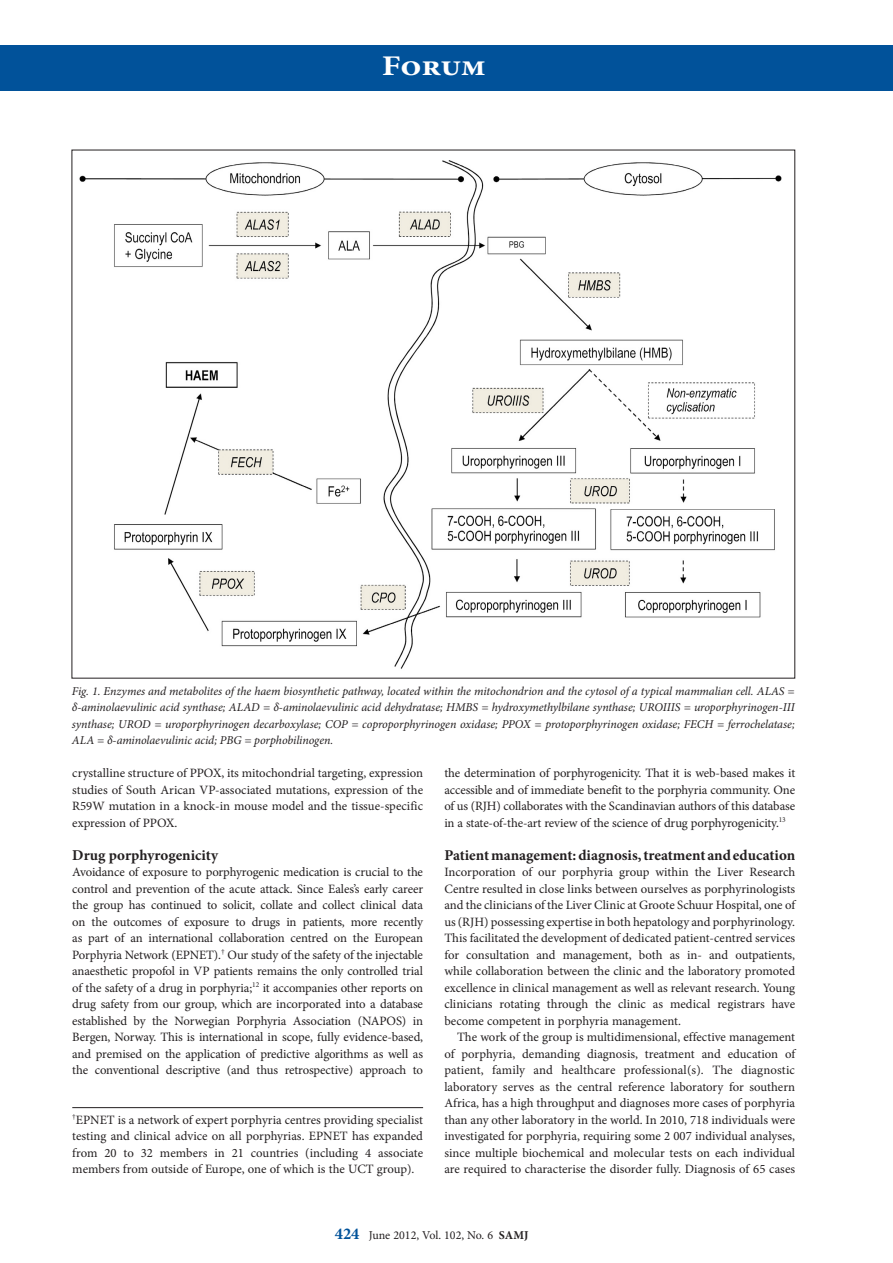
<style>
.page{position:relative;width:893px;height:1263px;background:#fff}
.page>*{position:absolute;margin:0;border:0;box-sizing:border-box;transform-origin:0 0}
.t1{font:700 28.5px "Minion Pro";letter-spacing:-.01em;color:#fff;scale:1.2 1}
.C_HEAD{font:700 15px "Minion Pro";color:#231f20}
.BODY_TEXT_1ST_PARAGR{font:12.75px/16.5px "Minion Pro";letter-spacing:-.005em;color:#231f20;text-align:justify}
.BODY_TEXT_INDENT{font:12.75px/16.5px "Minion Pro";color:#231f20;text-align:justify}
.CAPTIONS{font:italic 12px/16.5px "Minion Pro";letter-spacing:-.005em;color:#231f20;text-align:justify}
.t2{font:12px "Minion Pro";color:#231f20}
.s1{font-weight:700;font-size:16.5px;color:#01529a}
.s2{font-weight:700}
</style>
<div class="page">
<div style="left:0;top:45px;width:893px;height:45px;background:#01529a"></div>
<img style="left:79px;top:160px;width:703px;height:509px">
<hr style="left:72px;top:1107px;width:351px;height:1px;background:#231f20">
<h1 class="t1" style="left:382px;top:46px;width:88px">Forum</h1>
<p class="CAPTIONS" style="left:72px;top:682px;width:724px">Fig. 1. Enzymes and metabolites of the haem biosynthetic pathway, located within the mitochondrion and the cytosol of a typical mammalian cell. ALAS = δ-aminolaevulinic acid synthase; ALAD = δ-aminolaevulinic acid dehydratase; HMBS = hydroxymethylbilane synthase; UROIIIS = uroporphyrinogen-III synthase; UROD = uroporphyrinogen decarboxylase; COP = coproporphyrinogen oxidase; PPOX = protoporphyrinogen oxidase; FECH = ferrochelatase; ALA = δ-aminolaevulinic acid; PBG = porphobilinogen.</p>
<p class="BODY_TEXT_1ST_PARAGR" style="left:72px;top:765px;width:352px">crystalline structure of PPOX, its mitochondrial targeting, expression studies of South Arican VP-associated mutations, expression of the R59W mutation in a knock-in mouse model and the tissue-specific expression of PPOX.</p>
<p class="C_HEAD" style="left:72px;top:844px;width:147px">Drug porphyrogenicity</p>
<p class="BODY_TEXT_1ST_PARAGR" style="left:72px;top:864px;width:352px">Avoidance of exposure to porphyrogenic medication is crucial to the control and prevention of the acute attack. Since Eales’s early career the group has continued to solicit, collate and collect clinical data on the outcomes of exposure to drugs in patients, more recently as part of an international collaboration centred on the European Porphyria Network (EPNET).<sup>†</sup> Our study of the safety of the injectable anaesthetic propofol in VP patients remains the only controlled trial of the safety of a drug in porphyria;<sup>12</sup> it accompanies other reports on drug safety from our group, which are incorporated into a database established by the Norwegian Porphyria Association (NAPOS) in Bergen, Norway. This is international in scope, fully evidence-based, and premised on the application of predictive algorithms as well as the conventional descriptive (and thus retrospective) approach to</p>
<p class="BODY_TEXT_1ST_PARAGR" style="left:72px;top:1111px;width:352px"><sup>†</sup>EPNET is a network of expert porphyria centres providing specialist testing and clinical advice on all porphyrias. EPNET has expanded from 20 to 32 members in 21 countries (including 4 associate members from outside of Europe, one of which is the UCT group).</p>
<p class="BODY_TEXT_1ST_PARAGR" style="left:444px;top:765px;width:352px">the determination of porphyrogenicity. That it is web-based makes it accessible and of immediate benefit to the porphyria community. One of us (RJH) collaborates with the Scandinavian authors of this database in a state-of-the-art review of the science of drug porphyrogenicity.<sup>13</sup></p>
<p class="C_HEAD" style="left:444px;top:844px;width:352px">Patient management: diagnosis, treatment and education</p>
<p class="BODY_TEXT_1ST_PARAGR" style="left:444px;top:864px;width:352px">Incorporation of our porphyria group within the Liver Research Centre resulted in close links between ourselves as porphyrinologists and the clinicians of the Liver Clinic at Groote Schuur Hospital, one of us (RJH) possessing expertise in both hepatology and porphyrinology.<br>This facilitated the development of dedicated patient-centred services for consultation and management, both as in- and outpatients, while collaboration between the clinic and the laboratory promoted excellence in clinical management as well as relevant research. Young clinicians rotating through the clinic as medical registrars have become competent in porphyria management.</p>
<p class="BODY_TEXT_INDENT" style="left:444px;top:1029px;width:352px;text-indent:13px">The work of the group is multidimensional, effective management of porphyria, demanding diagnosis, treatment and education of patient, family and healthcare professional(s). The diagnostic laboratory serves as the central reference laboratory for southern Africa, has a high throughput and diagnoses more cases of porphyria than any other laboratory in the world. In 2010, 718 individuals were investigated for porphyria, requiring some 2 007 individual analyses, since multiple biochemical and molecular tests on each individual are required to characterise the disorder fully. Diagnosis of 65 cases</p>
<p class="t2" style="left:335px;top:1227px;width:195px"><span class="s1">424</span> June 2012, Vol. 102, No. 6 <span class="s2">SAMJ</span></p>
</div>
